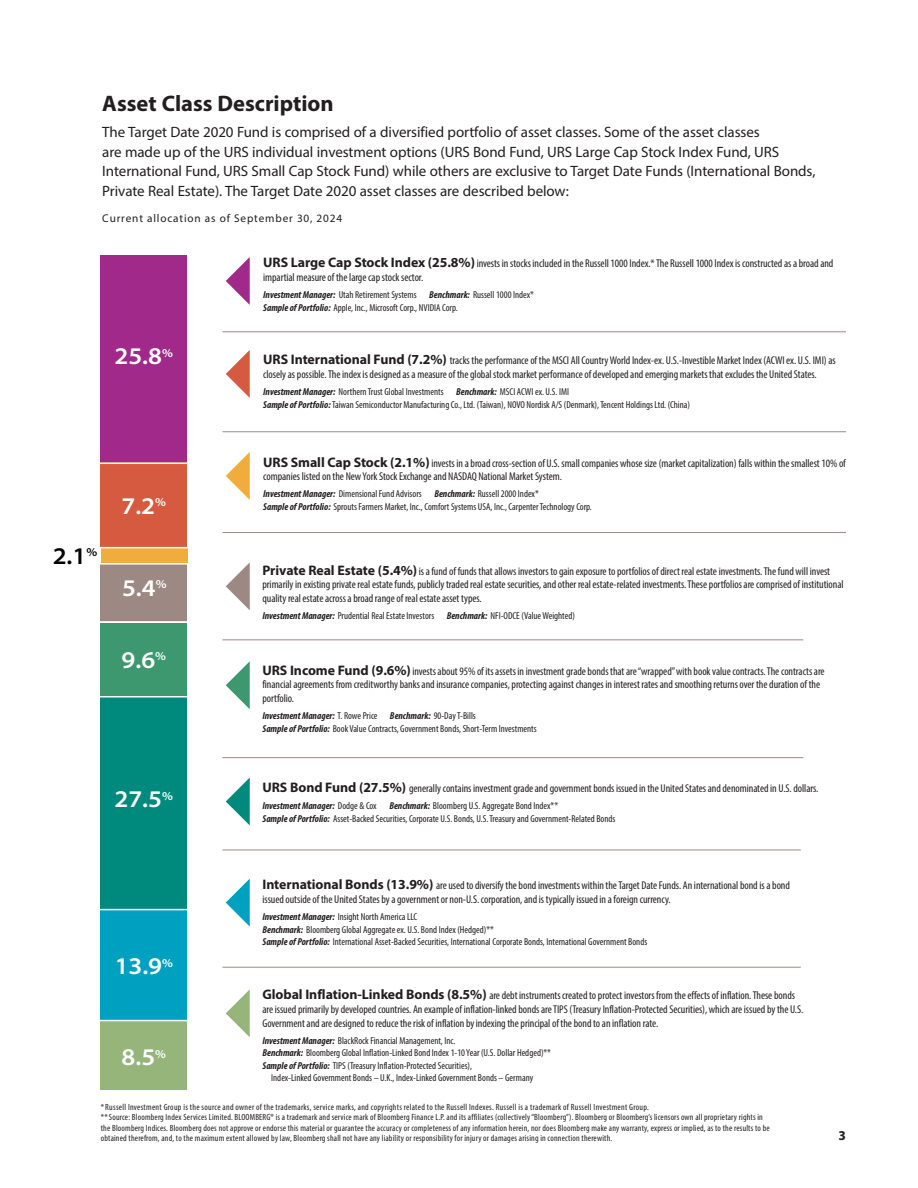
<style>
.page{position:relative;width:918px;height:1188px;background:#fff}
.page>*{position:absolute;margin:0;border:0;box-sizing:border-box;transform-origin:0 0}
.t1{font:24px "Myriad Variable Concept";color:#fff}
.t2{font:24px "Myriad Variable Concept";color:#040503}
.t3{font:700 22.5px "Myriad Pro";color:#231f20}
.t4{font:15px/19.5px "Myriad Pro";letter-spacing:-.005em;color:#231f20}
.t5{font:700 13.5px "Myriad Pro";color:#231f20}
.Fund_Descriptions{font:condensed 11.25px/13.8px "Myriad Pro";letter-spacing:-.005em;color:#231f20}
.t6{font:11.25px "Myriad Pro";letter-spacing:.075em;color:#231f20}
.Fund_Details{font:condensed 10.05px/12.6px "Myriad Pro";color:#231f20}
.Fund_Details-2{font:italic 700 condensed 10.05px "Myriad Pro";color:#231f20}
.Fund_Details-3{font:condensed 9px/10.5px "Myriad Pro";letter-spacing:.02em;color:#231f20}
.s1{font-weight:700;font-stretch:normal;font-size:13.8px}
.s2{font-weight:700;font-style:italic}
.s3{font-weight:400;font-style:normal}
</style>
<div class="page">
<div style="left:100px;top:1020px;width:87px;height:70px;background:#96b57a"></div>
<div style="left:100px;top:255px;width:87px;height:207px;background:#a02989"></div>
<div style="left:100px;top:463px;width:87px;height:84px;background:#d65a3f"></div>
<div style="left:101px;top:548px;width:87px;height:15px;background:#f0ac3c"></div>
<hr style="left:222px;top:332px;width:624px;height:1px;background:#9d8983">
<hr style="left:222px;top:431px;width:624px;height:1px;background:#9d8983">
<hr style="left:222px;top:532px;width:624px;height:1px;background:#9d8983">
<hr style="left:222px;top:640px;width:581px;height:1px;background:#9d8983">
<hr style="left:222px;top:757px;width:581px;height:1px;background:#9d8983">
<hr style="left:222px;top:850px;width:579px;height:1px;background:#9d8983">
<hr style="left:222px;top:967px;width:579px;height:1px;background:#9d8983">
<div style="left:100px;top:910px;width:87px;height:110px;background:#00a0c0"></div>
<div style="left:100px;top:564px;width:87px;height:57px;background:#9d8983"></div>
<div style="left:100px;top:697px;width:87px;height:212px;background:#008a7e"></div>
<div style="left:100px;top:623px;width:87px;height:73px;background:#3d976f"></div>
<hr style="left:100px;top:463px;width:89px;height:1px;background:#fff">
<hr style="left:100px;top:563px;width:89px;height:2px;background:#fff">
<hr style="left:100px;top:696px;width:89px;height:2px;background:#fff">
<hr style="left:100px;top:1020px;width:89px;height:1px;background:#fff">
<p class="t3" style="left:102px;top:89px;width:233px">Asset Class Description</p>
<p class="t4" style="left:102px;top:122px;width:715px">The Target Date 2020 Fund is comprised of a diversified portfolio of asset classes. Some of the asset classes<br>are made up of the URS individual investment options (URS Bond Fund, URS Large Cap Stock Index Fund, URS International Fund, URS Small Cap Stock Fund) while others are exclusive to Target Date Funds (International Bonds, Private Real Estate). The Target Date 2020 asset classes are described below:</p>
<p class="t6" style="left:102px;top:211px;width:241px">Current allocation as of September 30, 2024</p>
<p class="Fund_Descriptions" style="left:263px;top:256px;width:572px"><span class="s1">URS Large Cap Stock Index (25.8%)</span> invests in stocks included in the Russell 1000 Index.* The Russell 1000 Index is constructed as a broad and impartial measure of the large cap stock sector.</p>
<p class="Fund_Details" style="left:263px;top:288px;width:155px"><span class="s2">Investment Manager:</span> Utah Retirement Systems</p>
<p class="Fund_Details" style="left:429px;top:288px;width:106px"><span class="s2">Benchmark:</span> Russell 1000 Index*</p>
<p class="Fund_Details" style="left:263px;top:301px;width:196px"><span class="s2">Sample of Portfolio:</span> Apple, Inc., Microsoft Corp., NVIDIA Corp.</p>
<p class="t1" style="left:115px;top:342px;width:60px">25.8<sup>%</sup></p>
<p class="t2" style="left:53px;top:542px;width:46px">2.1<sup>%</sup></p>
<p class="t1" style="left:121px;top:491px;width:46px">7.2<sup>%</sup></p>
<p class="t1" style="left:122px;top:573px;width:46px">5.4<sup>%</sup></p>
<p class="t1" style="left:122px;top:646px;width:46px">9.6<sup>%</sup></p>
<p class="t1" style="left:115px;top:785px;width:60px">27.5<sup>%</sup></p>
<p class="t1" style="left:115px;top:952px;width:60px">13.9<sup>%</sup></p>
<p class="t1" style="left:122px;top:1043px;width:46px">8.5<sup>%</sup></p>
<p class="Fund_Descriptions" style="left:263px;top:354px;width:574px"><span class="s1">URS International Fund (7.2%)</span> tracks the performance of the MSCI All Country World Index-ex. U.S.-Investible Market Index (ACWI ex. U.S. IMI) as closely as possible. The index is designed as a measure of the global stock market performance of developed and emerging markets that excludes the United States.</p>
<p class="Fund_Details" style="left:263px;top:385px;width:307px"><span class="s2">Investment Manager:</span> Northern Trust Global Investments <span class="s2">Benchmark:</span> MSCI ACWI ex. U.S. IMI</p>
<p class="Fund_Details" style="left:263px;top:398px;width:428px"><span class="s2">Sample of Portfolio:</span> Taiwan Semiconductor Manufacturing Co., Ltd. (Taiwan), NOVO Nordisk A/S (Denmark), Tencent Holdings Ltd. (China)</p>
<p class="Fund_Descriptions" style="left:263px;top:456px;width:584px"><span class="s1">URS Small Cap Stock (2.1%)</span> invests in a broad cross-section of U.S. small companies whose size (market capitalization) falls within the smallest 10% of companies listed on the New York Stock Exchange and NASDAQ National Market System.</p>
<p class="Fund_Details" style="left:263px;top:488px;width:160px"><span class="s2">Investment Manager:</span> Dimensional Fund Advisors</p>
<p class="Fund_Details" style="left:434px;top:488px;width:106px"><span class="s2">Benchmark:</span> Russell 2000 Index*</p>
<p class="Fund_Details" style="left:263px;top:500px;width:330px"><span class="s2">Sample of Portfolio:</span> Sprouts Farmers Market, Inc., Comfort Systems USA, Inc., Carpenter Technology Corp.</p>
<p class="Fund_Descriptions" style="left:262px;top:564px;width:583px"><span class="s1">Private Real Estate (5.4%)</span>is a fund of funds that allows investors to gain exposure to portfolios of direct real estate investments. The fund will invest primarily in existing private real estate funds, publicly traded real estate securities, and other real estate-related investments. These portfolios are comprised of institutional quality real estate across a broad range of real estate asset types.</p>
<p class="Fund_Details" style="left:262px;top:610px;width:314px"><span class="s2">Investment Manager:</span> Prudential Real Estate Investors <span class="s2">Benchmark:</span> NFI-ODCE (Value Weighted)</p>
<p class="Fund_Descriptions" style="left:262px;top:664px;width:564px"><span class="s1">URS Income Fund (9.6%)</span>invests about 95% of its assets in investment grade bonds that are “wrapped” with book value contracts. The contracts are financial agreements from creditworthy banks and insurance companies, protecting against changes in interest rates and smoothing returns over the duration of the portfolio.</p>
<p class="Fund_Details-2" style="left:262px;top:710px;width:215px">Investment Manager: <span class="s3">T. Rowe Price</span> Benchmark: <span class="s3">90-Day T-Bills</span></p>
<p class="Fund_Details" style="left:262px;top:722px;width:276px"><span class="s2">Sample of Portfolio:</span> Book Value Contracts, Government Bonds, Short-Term Investments</p>
<p class="Fund_Descriptions" style="left:262px;top:782px;width:557px"><span class="s1">URS Bond Fund (27.5%)</span> generally contains investment grade and government bonds issued in the United States and denominated in U.S. dollars.</p>
<p class="Fund_Details-2" style="left:262px;top:800px;width:116px">Investment Manager: <span class="s3">Dodge &amp; Cox</span></p>
<p class="Fund_Details" style="left:389px;top:800px;width:170px"><span class="s2">Benchmark:</span> Bloomberg U.S. Aggregate Bond Index**</p>
<p class="Fund_Details" style="left:262px;top:812px;width:355px"><span class="s2">Sample of Portfolio:</span> Asset-Backed Securities, Corporate U.S. Bonds, U.S. Treasury and Government-Related Bonds</p>
<p class="Fund_Descriptions" style="left:262px;top:879px;width:529px"><span class="s1">International Bonds (13.9%)</span> are used to diversify the bond investments within the Target Date Funds. An international bond is a bond issued outside of the United States by a government or non-U.S. corporation, and is typically issued in a foreign currency.</p>
<p class="Fund_Details" style="left:262px;top:911px;width:156px"><span class="s2">Investment Manager:</span> Insight North America LLC</p>
<p class="Fund_Details" style="left:262px;top:923px;width:233px"><span class="s2">Benchmark:</span> Bloomberg Global Aggregate ex. U.S. Bond Index (Hedged)**</p>
<p class="Fund_Details" style="left:262px;top:936px;width:386px"><span class="s2">Sample of Portfolio:</span> International Asset-Backed Securities, International Corporate Bonds, International Government Bonds</p>
<p class="Fund_Descriptions" style="left:262px;top:988px;width:542px"><span class="s1">Global Inflation-Linked Bonds (8.5%)</span> are debt instruments created to protect investors from the effects of inflation. These bonds are issued primarily by developed countries. An example of inflation-linked bonds are TIPS (Treasury Inflation-Protected Securities), which are issued by the U.S.<br>Government and are designed to reduce the risk of inflation by indexing the principal of the bond to an inflation rate.</p>
<p class="Fund_Details" style="left:262px;top:1034px;width:194px"><span class="s2">Investment Manager:</span> BlackRock Financial Management, Inc.</p>
<p class="Fund_Details" style="left:262px;top:1046px;width:290px"><span class="s2">Benchmark:</span> Bloomberg Global Inflation-Linked Bond Index 1-10 Year (U.S. Dollar Hedged)**</p>
<p class="Fund_Details" style="left:271px;top:1059px;width:263px;text-indent:-9px"><span class="s2">Sample of Portfolio:</span> TIPS (Treasury Inflation-Protected Securities),<br>Index-Linked Government Bonds – U.K., Index-Linked Government Bonds – Germany</p>
<p class="Fund_Details-3" style="left:101px;top:1102px;width:549px">*Russell Investment Group is the source and owner of the trademarks, service marks, and copyrights related to the Russell Indexes. Russell is a trademark of Russell Investment Group.</p>
<p class="Fund_Details-3" style="left:101px;top:1112px;width:671px">** Source: Bloomberg Index Services Limited. BLOOMBERG® is a trademark and service mark of Bloomberg Finance L.P. and its affiliates (collectively “Bloomberg”). Bloomberg or Bloomberg’s licensors own all proprietary rights in the Bloomberg Indices. Bloomberg does not approve or endorse this material or guarantee the accuracy or completeness of any information herein, nor does Bloomberg make any warranty, express or implied, as to the results to be obtained therefrom, and, to the maximum extent allowed by law, Bloomberg shall not have any liability or responsibility for injury or damages arising in connection therewith.</p>
<p class="t5" style="left:839px;top:1126px;width:9px">3</p>
</div>
